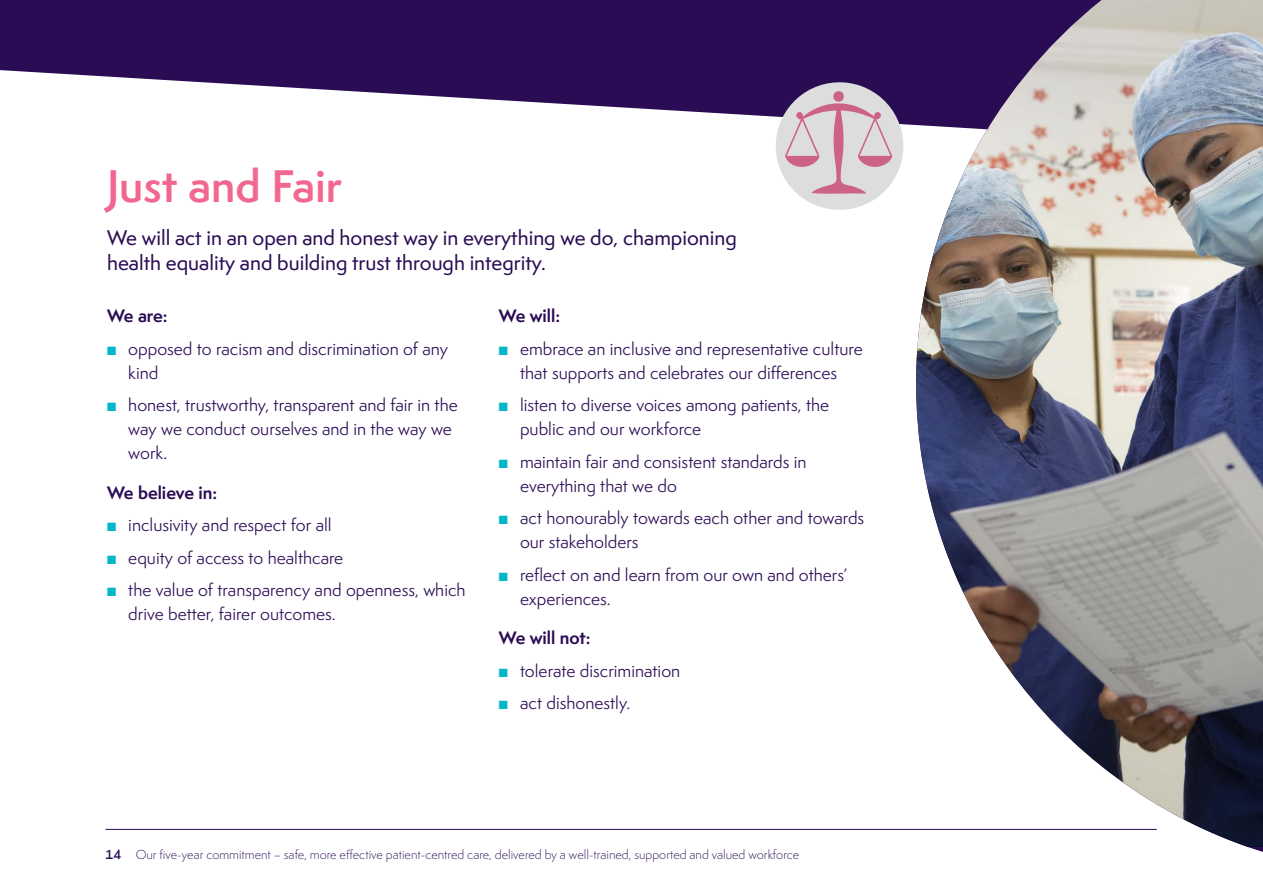
<style>
.page{position:relative;width:1263px;height:893px;background:#fff}
.page>*{position:absolute;margin:0;border:0;box-sizing:border-box;transform-origin:0 0}
.t1{font:600 42px "Semplicita Pro";color:#f1678f}
.t2{font:500 19.5px/25.5px "Semplicita Pro";color:#2a0c54}
.t3{font:16.5px/24px "Semplicita Pro";color:#2a0c54}
.t4{font:700 16.5px "Semplicita Pro";color:#2a0c54}
.t5{font:300 12px "Semplicita Pro";color:#2a0c54}
.s1{color:#00b6c8}
.s2{font-weight:600}
</style>
<div class="page">
<svg style="left:0;top:0;width:916px;height:125px;fill:#2a0c54"></svg>
<hr style="left:105px;top:829px;width:1052px;height:1px;background:#2a0c54">
<img style="left:916px;top:0;width:347px;height:847px">
<svg style="left:767px;top:74px;width:145px;height:136px"></svg>
<div style="left:833px;top:91px;width:11px;height:11px;background:#cd6287;border-radius:50%"></div>
<h1 class="t1" style="left:107px;top:156px;width:237px">Just and Fair</h1>
<p class="t2" style="left:107px;top:224px;width:631px">We will act in an open and honest way in everything we do, championing health equality and building trust through integrity.</p>
<p class="t4" style="left:107px;top:304px;width:62px">We are:</p>
<p class="t3" style="left:128px;top:336px;width:321px;text-indent:-21px"><span class="s1">■</span> opposed to racism and discrimination of any kind</p>
<p class="t3" style="left:128px;top:393px;width:331px;text-indent:-21px"><span class="s1">■</span> honest, trustworthy, transparent and fair in the way we conduct ourselves and in the way we work.</p>
<p class="t4" style="left:107px;top:480px;width:112px">We believe in:</p>
<p class="t3" style="left:107px;top:513px;width:226px"><span class="s1">■</span> inclusivity and respect for all</p>
<p class="t3" style="left:107px;top:545px;width:238px"><span class="s1">■</span> equity of access to healthcare</p>
<p class="t3" style="left:128px;top:578px;width:339px;text-indent:-21px"><span class="s1">■</span> the value of transparency and openness, which drive better, fairer outcomes.</p>
<p class="t4" style="left:499px;top:304px;width:63px">We will:</p>
<p class="t3" style="left:499px;top:336px;width:365px;text-align:center"><span class="s1">■</span> embrace an inclusive and representative culture that supports and celebrates our differences</p>
<p class="t3" style="left:520px;top:393px;width:311px;text-indent:-21px"><span class="s1">■</span> listen to diverse voices among patients, the public and our workforce</p>
<p class="t3" style="left:520px;top:449px;width:288px;text-indent:-21px"><span class="s1">■</span> maintain fair and consistent standards in everything that we do</p>
<p class="t3" style="left:520px;top:506px;width:346px;text-indent:-21px"><span class="s1">■</span> act honourably towards each other and towards our stakeholders</p>
<p class="t3" style="left:520px;top:562px;width:329px;text-indent:-21px"><span class="s1">■</span> reflect on and learn from our own and others’ experiences.</p>
<p class="t4" style="left:499px;top:626px;width:93px">We will not:</p>
<p class="t3" style="left:499px;top:658px;width:183px"><span class="s1">■</span> tolerate discrimination</p>
<p class="t3" style="left:499px;top:691px;width:133px"><span class="s1">■</span> act dishonestly.</p>
<p class="t5" style="left:105px;top:847px;width:695px"><span class="s2">14</span> Our five-year commitment – safe, more effective patient-centred care, delivered by a well-trained, supported and valued workforce</p>
</div>
